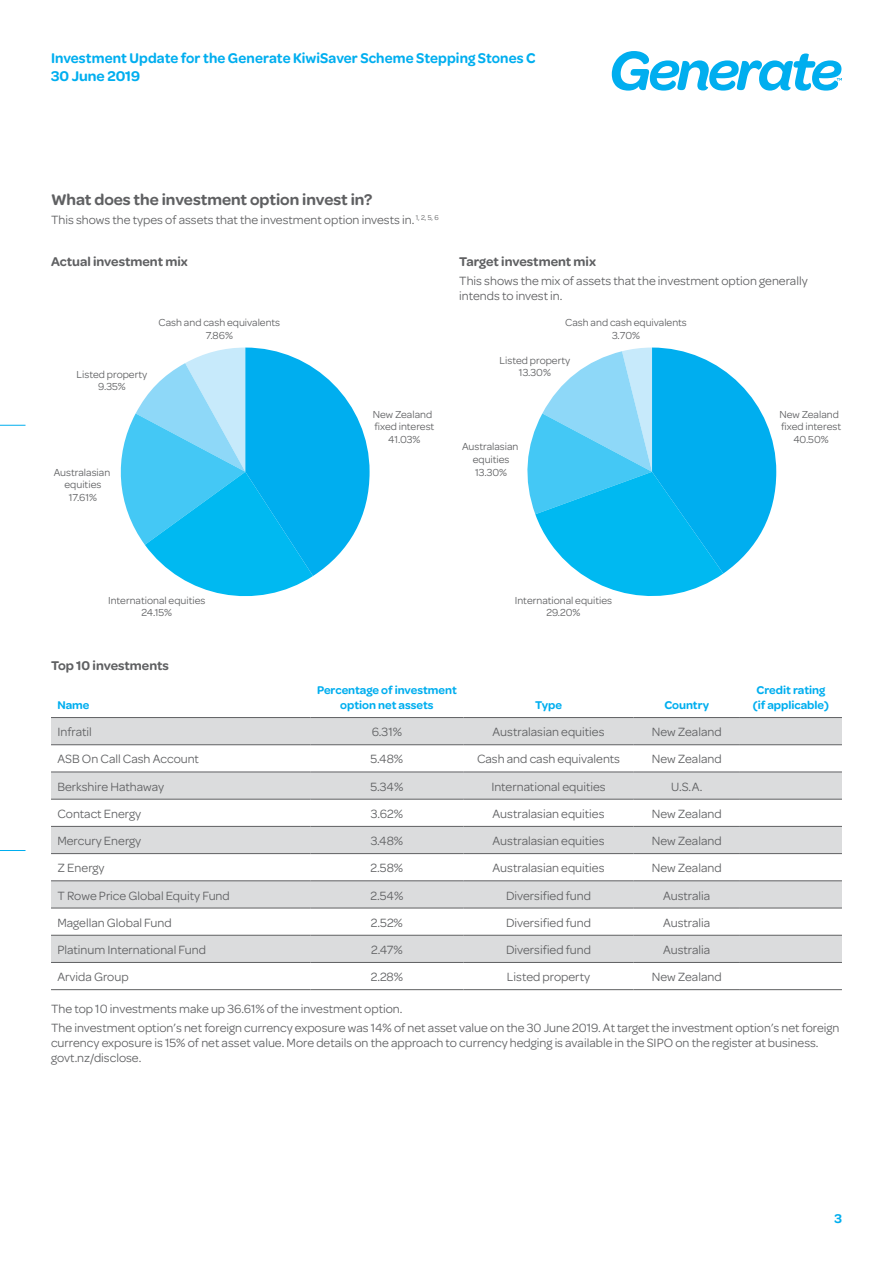
<style>
.page{position:relative;width:893px;height:1263px;background:#fff}
.page>*{position:absolute;margin:0;border:0;box-sizing:border-box;transform-origin:0 0}
.t1{font:600 16.5px "Omnes";color:#5f6062}
.t2{font:600 15px/18px "Omnes";letter-spacing:.005em;color:#00aeef;scale:.96 1}
.t3{font:600 13.5px "Omnes";color:#5f6062}
.t4{font:600 13.5px "Omnes";color:#00aeef}
.t5{font:12.75px/15px "Omnes";color:#5f6062}
.t6{font:600 12px/15px "Omnes";color:#00aeef;text-align:center}
.t7{font:10.8px/12.8px "Omnes";color:#5f6062;text-align:center}
</style>
<div class="page">
<svg style="left:612px;top:51px;width:230px;height:40px"></svg>
<svg style="left:0;top:425px;width:26px;height:1px"></svg>
<svg style="left:0;top:850px;width:26px;height:1px"></svg>
<svg style="left:51px;top:718px;width:791px;height:244px;fill:#dbdcdd"></svg>
<hr style="left:51px;top:772px;width:259px;height:1px;background:#5f6062">
<hr style="left:310px;top:772px;width:153px;height:1px;background:#5f6062">
<hr style="left:463px;top:772px;width:171px;height:1px;background:#5f6062">
<hr style="left:634px;top:772px;width:106px;height:1px;background:#5f6062">
<hr style="left:740px;top:772px;width:102px;height:1px;background:#5f6062">
<hr style="left:51px;top:799px;width:259px;height:1px;background:#5f6062">
<hr style="left:310px;top:799px;width:153px;height:1px;background:#5f6062">
<hr style="left:463px;top:799px;width:171px;height:1px;background:#5f6062">
<hr style="left:634px;top:799px;width:106px;height:1px;background:#5f6062">
<hr style="left:740px;top:799px;width:102px;height:1px;background:#5f6062">
<hr style="left:51px;top:826px;width:259px;height:1px;background:#5f6062">
<hr style="left:310px;top:826px;width:153px;height:1px;background:#5f6062">
<hr style="left:463px;top:826px;width:171px;height:1px;background:#5f6062">
<hr style="left:634px;top:826px;width:106px;height:1px;background:#5f6062">
<hr style="left:740px;top:826px;width:102px;height:1px;background:#5f6062">
<hr style="left:51px;top:853px;width:259px;height:1px;background:#5f6062">
<hr style="left:310px;top:853px;width:153px;height:1px;background:#5f6062">
<hr style="left:463px;top:853px;width:171px;height:1px;background:#5f6062">
<hr style="left:634px;top:853px;width:106px;height:1px;background:#5f6062">
<hr style="left:740px;top:853px;width:102px;height:1px;background:#5f6062">
<hr style="left:51px;top:880px;width:259px;height:1px;background:#5f6062">
<hr style="left:310px;top:880px;width:153px;height:1px;background:#5f6062">
<hr style="left:463px;top:880px;width:171px;height:1px;background:#5f6062">
<hr style="left:634px;top:880px;width:106px;height:1px;background:#5f6062">
<hr style="left:740px;top:880px;width:102px;height:1px;background:#5f6062">
<hr style="left:51px;top:908px;width:259px;height:1px;background:#5f6062">
<hr style="left:310px;top:908px;width:153px;height:1px;background:#5f6062">
<hr style="left:463px;top:908px;width:171px;height:1px;background:#5f6062">
<hr style="left:634px;top:908px;width:106px;height:1px;background:#5f6062">
<hr style="left:740px;top:908px;width:102px;height:1px;background:#5f6062">
<hr style="left:51px;top:935px;width:259px;height:1px;background:#5f6062">
<hr style="left:310px;top:935px;width:153px;height:1px;background:#5f6062">
<hr style="left:463px;top:935px;width:171px;height:1px;background:#5f6062">
<hr style="left:634px;top:935px;width:106px;height:1px;background:#5f6062">
<hr style="left:740px;top:935px;width:102px;height:1px;background:#5f6062">
<hr style="left:51px;top:962px;width:259px;height:1px;background:#5f6062">
<hr style="left:310px;top:962px;width:153px;height:1px;background:#5f6062">
<hr style="left:463px;top:962px;width:171px;height:1px;background:#5f6062">
<hr style="left:634px;top:962px;width:106px;height:1px;background:#5f6062">
<hr style="left:740px;top:962px;width:102px;height:1px;background:#5f6062">
<hr style="left:51px;top:989px;width:259px;height:1px;background:#5f6062">
<hr style="left:310px;top:989px;width:153px;height:1px;background:#5f6062">
<hr style="left:463px;top:989px;width:171px;height:1px;background:#5f6062">
<hr style="left:634px;top:989px;width:106px;height:1px;background:#5f6062">
<hr style="left:740px;top:989px;width:102px;height:1px;background:#5f6062">
<hr style="left:51px;top:717px;width:259px;height:1px;background:#5f6062">
<hr style="left:310px;top:717px;width:153px;height:1px;background:#5f6062">
<hr style="left:463px;top:717px;width:171px;height:1px;background:#5f6062">
<hr style="left:634px;top:717px;width:106px;height:1px;background:#5f6062">
<hr style="left:740px;top:717px;width:102px;height:1px;background:#5f6062">
<hr style="left:51px;top:744px;width:259px;height:1px;background:#5f6062">
<hr style="left:310px;top:744px;width:153px;height:1px;background:#5f6062">
<hr style="left:463px;top:744px;width:171px;height:1px;background:#5f6062">
<hr style="left:634px;top:744px;width:106px;height:1px;background:#5f6062">
<hr style="left:740px;top:744px;width:102px;height:1px;background:#5f6062">
<svg style="left:120px;top:348px;width:250px;height:249px"></svg>
<svg style="left:527px;top:348px;width:249px;height:248px"></svg>
<p class="t2" style="left:51px;top:49px;width:506px">Investment Update for the Generate KiwiSaver Scheme Stepping Stones C<br>30 June 2019</p>
<p class="t1" style="left:51px;top:190px;width:323px">What does the investment option invest in?</p>
<p class="t5" style="left:51px;top:212px;width:389px">This shows the types of assets that the investment option invests in. <sup>1,</sup> <sup>2,</sup> <sup>5,</sup> <sup>6</sup></p>
<p class="t3" style="left:51px;top:254px;width:138px">Actual investment mix</p>
<p class="t3" style="left:459px;top:254px;width:138px">Target investment mix</p>
<p class="t5" style="left:459px;top:273px;width:350px">This shows the mix of assets that the investment option generally intends to invest in.</p>
<p class="t7" style="left:159px;top:316px;width:123px">Cash and cash equivalents<br>7.86%</p>
<p class="t7" style="left:77px;top:368px;width:72px">Listed property<br>9.35%</p>
<p class="t7" style="left:54px;top:466px;width:58px">Australasian equities<br>17.61%</p>
<p class="t7" style="left:373px;top:408px;width:63px">New Zealand fixed interest<br>41.03%</p>
<p class="t7" style="left:565px;top:316px;width:123px">Cash and cash equivalents<br>3.70%</p>
<p class="t7" style="left:500px;top:354px;width:72px">Listed property<br>13.30%</p>
<p class="t7" style="left:462px;top:440px;width:58px">Australasian equities<br>13.30%</p>
<p class="t7" style="left:108px;top:594px;width:99px">International equities<br>24.15%</p>
<p class="t3" style="left:51px;top:658px;width:119px">Top 10 investments</p>
<p class="t6" style="left:57px;top:697px;width:34px">Name</p>
<p class="t6" style="left:317px;top:682px;width:141px">Percentage of investment option net assets</p>
<p class="t7" style="left:515px;top:594px;width:99px">International equities<br>29.20%</p>
<p class="t6" style="left:535px;top:697px;width:28px">Type</p>
<p class="t6" style="left:664px;top:697px;width:46px">Country</p>
<p class="t7" style="left:779px;top:408px;width:63px">New Zealand fixed interest<br>40.50%</p>
<p class="t6" style="left:753px;top:682px;width:78px">Credit rating (if applicable)</p>
<p class="t5" style="left:57px;top:724px;width:36px">Infratil</p>
<p class="t5" style="left:372px;top:724px;width:32px">6.31%</p>
<p class="t5" style="left:493px;top:724px;width:113px">Australasian equities</p>
<p class="t5" style="left:652px;top:724px;width:71px">New Zealand</p>
<p class="t5" style="left:57px;top:752px;width:143px">ASB On Call Cash Account</p>
<p class="t5" style="left:371px;top:752px;width:34px">5.48%</p>
<p class="t5" style="left:477px;top:752px;width:145px">Cash and cash equivalents</p>
<p class="t5" style="left:652px;top:752px;width:71px">New Zealand</p>
<p class="t5" style="left:57px;top:779px;width:108px">Berkshire Hathaway</p>
<p class="t5" style="left:371px;top:779px;width:34px">5.34%</p>
<p class="t5" style="left:491px;top:779px;width:116px">International equities</p>
<p class="t5" style="left:671px;top:779px;width:33px">U.S.A.</p>
<p class="t5" style="left:57px;top:806px;width:85px">Contact Energy</p>
<p class="t5" style="left:371px;top:806px;width:34px">3.62%</p>
<p class="t5" style="left:493px;top:806px;width:113px">Australasian equities</p>
<p class="t5" style="left:652px;top:806px;width:71px">New Zealand</p>
<p class="t5" style="left:57px;top:833px;width:85px">Mercury Energy</p>
<p class="t5" style="left:371px;top:833px;width:34px">3.48%</p>
<p class="t5" style="left:493px;top:833px;width:113px">Australasian equities</p>
<p class="t5" style="left:652px;top:833px;width:71px">New Zealand</p>
<p class="t5" style="left:57px;top:861px;width:49px">Z Energy</p>
<p class="t5" style="left:371px;top:861px;width:34px">2.58%</p>
<p class="t5" style="left:493px;top:861px;width:113px">Australasian equities</p>
<p class="t5" style="left:652px;top:861px;width:71px">New Zealand</p>
<p class="t5" style="left:57px;top:888px;width:174px">T Rowe Price Global Equity Fund</p>
<p class="t5" style="left:371px;top:888px;width:34px">2.54%</p>
<p class="t5" style="left:506px;top:888px;width:87px">Diversified fund</p>
<p class="t5" style="left:663px;top:888px;width:49px">Australia</p>
<p class="t5" style="left:57px;top:915px;width:116px">Magellan Global Fund</p>
<p class="t5" style="left:371px;top:915px;width:33px">2.52%</p>
<p class="t5" style="left:506px;top:915px;width:87px">Diversified fund</p>
<p class="t5" style="left:663px;top:915px;width:49px">Australia</p>
<p class="t5" style="left:57px;top:942px;width:150px">Platinum International Fund</p>
<p class="t5" style="left:371px;top:942px;width:33px">2.47%</p>
<p class="t5" style="left:506px;top:942px;width:87px">Diversified fund</p>
<p class="t5" style="left:663px;top:942px;width:49px">Australia</p>
<p class="t5" style="left:57px;top:969px;width:73px">Arvida Group</p>
<p class="t5" style="left:371px;top:969px;width:34px">2.28%</p>
<p class="t5" style="left:507px;top:969px;width:85px">Listed property</p>
<p class="t5" style="left:652px;top:969px;width:71px">New Zealand</p>
<p class="t5" style="left:51px;top:999px;width:790px;line-height:19.2px">The top 10 investments make up 36.61% of the investment option.<br>The investment option’s net foreign currency exposure was 14% of net asset value on the 30 June 2019. At target the investment option’s net foreign</p>
<p class="t5" style="left:51px;top:1036px;width:769px">currency exposure is 15% of net asset value. More details on the approach to currency hedging is available in the SIPO on the register at business. govt.nz/disclose.</p>
<p class="t4" style="left:834px;top:1210px;width:9px">3</p>
</div>
